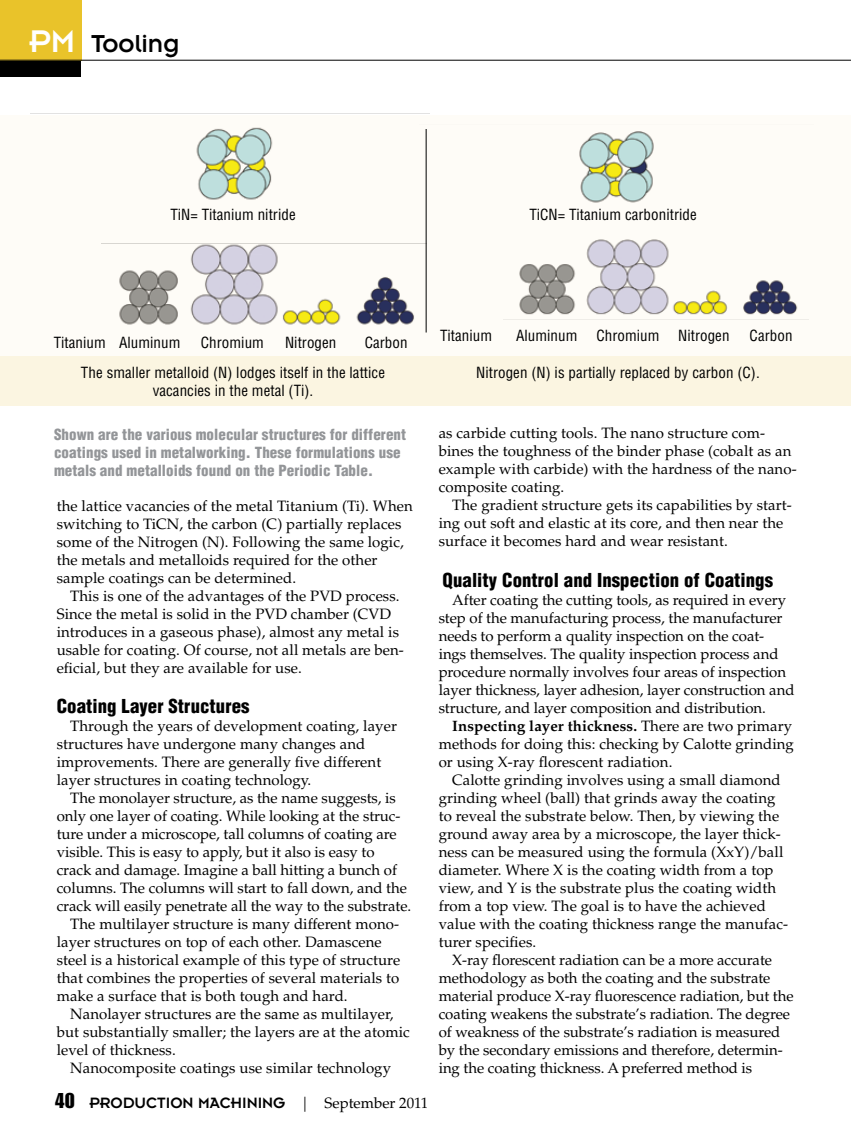
<style>
.page{position:relative;width:851px;height:1134px;background:#fff}
.page>*{position:absolute;margin:0;border:0;box-sizing:border-box;transform-origin:0 0}
.t1{font:27px "Insignia LT Std";color:#000}
.t2{font:900 condensed 18.75px "Helvetica LT Std";letter-spacing:.005em;color:#000}
.t3{font:16.5px "Insignia LT Std";color:#000}
.t4{font:15px/18px "Palatino LT Std";letter-spacing:.005em;color:#000}
.t5{font:condensed 15px/29.7px "Helvetica LT Std";letter-spacing:.005em;color:#000}
.t6{font:900 condensed 15px/18px "Helvetica LT Std";letter-spacing:.005em;color:#939598}
.s1{font-size:34.5px;color:#fff}
.s2{font-family:"Impact LT Std";font-size:21px}
.s3{font-family:"Palatino LT Std";font-size:15px}
.s4{font-weight:700}
</style>
<div class="page">
<div style="left:0;top:60px;width:81px;height:17px;background:#000"></div>
<div style="left:0;top:0;width:81px;height:60px;background:#e9c32a"></div>
<hr style="left:0;top:60px;width:850px;height:1px;background:#000">
<svg style="left:31px;top:116px;width:783px;height:217px"></svg>
<div style="left:0;top:356px;width:850px;height:50px;background:#fbf5e1"></div>
<hr style="left:426px;top:129px;width:1px;height:204px;background:#000">
<h1 class="t1" style="left:29px;top:30px;width:152px"><span class="s1">PM</span> TOOLING</h1>
<p class="t5" style="left:170px;top:200px;width:127px">TiN= Titanium nitride</p>
<p class="t5" style="left:529px;top:200px;width:169px">TiCN= Titanium carbonitride</p>
<p class="t5" style="left:54px;top:328px;width:128px">Titanium Aluminum</p>
<p class="t5" style="left:201px;top:328px;width:65px">Chromium</p>
<p class="t5" style="left:81px;top:328px;width:328px;text-indent:284px">Carbon<br>The smaller metalloid (N) lodges itself in the lattice</p>
<p class="t5" style="left:153px;top:375px;width:162px">vacancies in the metal (Ti).</p>
<p class="t5" style="left:285px;top:328px;width:53px">Nitrogen</p>
<p class="t6" style="left:54px;top:425px;width:353px">Shown are the various molecular structures for different coatings used in metalworking. These formulations use metals and metalloids found on the Periodic Table.</p>
<p class="t4" style="left:57px;top:497px;width:357px">the lattice vacancies of the metal Titanium (Ti). When switching to TiCN, the carbon (C) partially replaces some of the Nitrogen (N). Following the same logic, the metals and metalloids required for the other sample coatings can be determined.</p>
<p class="t4" style="left:57px;top:587px;width:349px;text-indent:14px">This is one of the advantages of the PVD process.<br>Since the metal is solid in the PVD chamber (CVD introduces in a gaseous phase), almost any metal is usable for coating. Of course, not all metals are ben&shy;eficial, but they are available for use.</p>
<p class="t2" style="left:57px;top:695px;width:194px">Coating Layer Structures</p>
<p class="t4" style="left:57px;top:717px;width:342px;text-indent:14px">Through the years of development coating, layer structures have undergone many changes and improvements. There are generally five different layer structures in coating technology.</p>
<p class="t4" style="left:70px;top:789px;width:327px">The monolayer structure, as the name suggests, is</p>
<p class="t4" style="left:57px;top:807px;width:345px">only one layer of coating. While looking at the struc-</p>
<p class="t4" style="left:57px;top:825px;width:341px">ture under a microscope, tall columns of coating are</p>
<p class="t4" style="left:57px;top:843px;width:319px">visible. This is easy to apply, but it also is easy to</p>
<p class="t4" style="left:57px;top:861px;width:342px">crack and damage. Imagine a ball hitting a bunch of</p>
<p class="t4" style="left:57px;top:879px;width:351px">columns. The columns will start to fall down, and the</p>
<p class="t4" style="left:57px;top:897px;width:356px">crack will easily penetrate all the way to the substrate.</p>
<p class="t4" style="left:70px;top:915px;width:330px">The multilayer structure is many different mono-</p>
<p class="t4" style="left:57px;top:933px;width:326px">layer structures on top of each other. Damascene</p>
<p class="t4" style="left:57px;top:951px;width:345px">steel is a historical example of this type of structure</p>
<p class="t4" style="left:57px;top:969px;width:344px">that combines the properties of several materials to</p>
<p class="t4" style="left:57px;top:987px;width:292px">make a surface that is both tough and hard.</p>
<p class="t4" style="left:70px;top:1005px;width:325px">Nanolayer structures are the same as multilayer,</p>
<p class="t4" style="left:57px;top:1023px;width:354px">but substantially smaller; the layers are at the atomic</p>
<p class="t4" style="left:57px;top:1041px;width:120px">level of thickness.</p>
<p class="t4" style="left:70px;top:1059px;width:322px">Nanocomposite coatings use similar technology</p>
<p class="t3" style="left:55px;top:1094px;width:375px"><span class="s2">40</span> PRODUCTION MACHINING <span class="s3">| September 2011</span></p>
<p class="t5" style="left:440px;top:320px;width:53px">Titanium</p>
<p class="t5" style="left:516px;top:320px;width:63px">Aluminum</p>
<p class="t5" style="left:596px;top:320px;width:65px">Chromium</p>
<p class="t5" style="left:749px;top:320px;width:44px">Carbon</p>
<p class="t5" style="left:476px;top:357px;width:285px">Nitrogen (N) is partially replaced by carbon (C).</p>
<p class="t5" style="left:678px;top:320px;width:53px">Nitrogen</p>
<p class="t4" style="left:438px;top:424px;width:359px">as carbide cutting tools. The nano structure com&shy;bines the toughness of the binder phase (cobalt as an example with carbide) with the hardness of the nano&shy;composite coating.</p>
<p class="t4" style="left:438px;top:496px;width:354px;text-indent:14px">The gradient structure gets its capabilities by start&shy;ing out soft and elastic at its core, and then near the surface it becomes hard and wear resistant.</p>
<p class="t2" style="left:442px;top:568px;width:332px">Quality Control and Inspection of Coatings</p>
<p class="t4" style="left:438px;top:591px;width:357px;text-indent:14px">After coating the cutting tools, as required in every step of the manufacturing process, the manufacturer needs to perform a quality inspection on the coat&shy;ings themselves. The quality inspection process and procedure normally involves four areas of inspection layer thickness, layer adhesion, layer construction and structure, and layer composition and distribution.</p>
<p class="t4" style="left:438px;top:717px;width:357px;text-indent:14px"><span class="s4">Inspecting layer thickness.</span> There are two primary methods for doing this: checking by Calotte grinding or using X-ray florescent radiation.</p>
<p class="t4" style="left:438px;top:771px;width:351px;text-indent:14px">Calotte grinding involves using a small diamond grinding wheel (ball) that grinds away the coating to reveal the substrate below. Then, by viewing the ground away area by a microscope, the layer thick&shy;ness can be measured using the formula (XxY)/ball diameter. Where X is the coating width from a top view, and Y is the substrate plus the coating width from a top view. The goal is to have the achieved value with the coating thickness range the manufac&shy;turer specifies.</p>
<p class="t4" style="left:438px;top:951px;width:356px;text-indent:14px">X-ray florescent radiation can be a more accurate methodology as both the coating and the substrate material produce X-ray fluorescence radiation, but the coating weakens the substrate’s radiation. The degree of weakness of the substrate’s radiation is measured by the secondary emissions and therefore, determin&shy;ing the coating thickness. A preferred method is</p>
</div>
